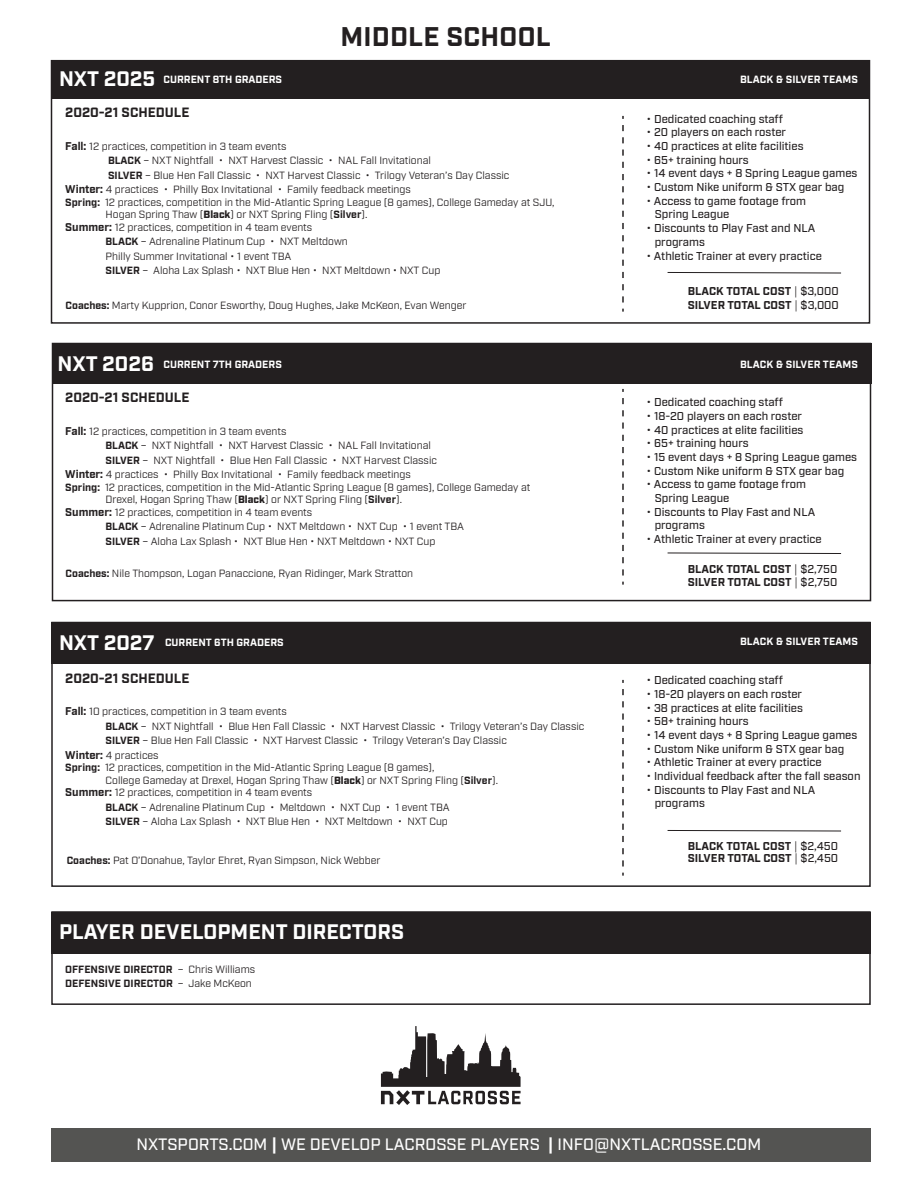
<style>
.page{position:relative;width:918px;height:1188px;background:#fff}
.page>*{position:absolute;margin:0;border:0;box-sizing:border-box;transform-origin:0 0}
.t1{font:700 27px "Industry";letter-spacing:.01em;color:#231f20}
.t2{font:700 21px "Industry";color:#fff}
.t3{font:500 16.5px "Industry";color:#fff}
.t4{font:700 13.5px "Industry";color:#231f20}
.t5{font:500 11.4px/13.6px "Industry";color:#231f20}
.t6{font:700 11.4px/13.5px "Industry";color:#231f20}
.t7{font:10.5px/14.4px "Industry";color:#231f20}
.t8{font:700 10.5px "Industry";color:#fff}
.t9{font:700 10.5px/14.4px "Industry";color:#231f20}
.s1{font-weight:700;font-size:11.25px}
.s2{font-weight:700}
.s3{font-weight:900}
.s4{font-weight:400}
.s5{font-weight:500}
</style>
<div class="page">
<div style="left:52px;top:344px;width:819px;height:40px;background:#231f20"></div>
<div style="left:51px;top:61px;width:817px;height:37px;background:#231f20"></div>
<div style="left:52px;top:1128px;width:819px;height:33px;background:#545452"></div>
<div style="left:51px;top:60px;width:819px;height:264px;border:2px solid #231f20"></div>
<div style="left:51px;top:622px;width:820px;height:42px;background:#231f20"></div>
<div style="left:52px;top:343px;width:819px;height:258px;border:2px solid #231f20"></div>
<div style="left:51px;top:622px;width:820px;height:265px;border:2px solid #231f20"></div>
<svg style="left:667px;top:272px;width:174px;height:2px"></svg>
<svg style="left:622px;top:125px;width:2px;height:187px"></svg>
<svg style="left:667px;top:552px;width:175px;height:2px"></svg>
<svg style="left:667px;top:830px;width:174px;height:2px"></svg>
<svg style="left:622px;top:398px;width:2px;height:187px"></svg>
<svg style="left:622px;top:689px;width:2px;height:187px"></svg>
<svg style="left:381px;top:1026px;width:140px;height:79px"></svg>
<div style="left:51px;top:912px;width:820px;height:42px;background:#231f20"></div>
<div style="left:51px;top:911px;width:820px;height:94px;border:2px solid #231f20"></div>
<h1 class="t1" style="left:341px;top:20px;width:212px">MIDDLE SCHOOL</h1>
<h2 class="t2" style="left:141px;top:66px;width:15px">8</h2>
<h2 class="t2" style="left:59px;top:66px;width:98px">NXT 2025</h2>
<p class="t4" style="left:65px;top:104px;width:126px">2020-21 SCHEDULE</p>
<p class="t7" style="left:65px;top:139px;width:223px"><span class="s1">Fall:</span> 12 practices, competition in 3 team events</p>
<p class="t7" style="left:108px;top:154px;width:324px"><span class="s2">BLACK</span> – NXT Nightfall • NXT Harvest Classic • NAL Fall Invitational</p>
<p class="t7" style="left:108px;top:168px;width:403px"><span class="s2">SILVER</span> – Blue Hen Fall Classic • NXT Harvest Classic • Trilogy Veteran’s Day Classic</p>
<p class="t7" style="left:65px;top:182px;width:347px"><span class="s1">Winter:</span> 4 practices • Philly Box Invitational • Family feedback meetings</p>
<p class="t7" style="left:65px;top:195px;width:491px"><span class="s2">Spring:</span> 12 practices, competition in the Mid-Atlantic Spring League (8 games), College Gameday at SJU,</p>
<p class="t7" style="left:106px;top:208px;width:263px">Hogan Spring Thaw (<span class="s3">Black</span>) or NXT Spring Fling (<span class="s2">Silver</span>).</p>
<p class="t7" style="left:65px;top:220px;width:248px"><span class="s1">Summer:</span> 12 practices, competition in 4 team events</p>
<p class="t7" style="left:106px;top:235px;width:336px"><span class="s2">BLACK</span> – Adrenaline Platinum Cup • NXT Meltdown<br>Philly Summer Invitational • 1 event TBA<br><span class="s2">SILVER</span> – Aloha Lax Splash • NXT Blue Hen • NXT Meltdown • NXT Cup</p>
<p class="t8" style="left:740px;top:73px;width:119px">BLACK &amp; SILVER TEAMS</p>
<p class="t8" style="left:164px;top:73px;width:120px">CURRENT 8TH GRADERS</p>
<p class="t5" style="left:647px;top:112px;width:138px">• Dedicated coaching staff</p>
<p class="t5" style="left:647px;top:126px;width:141px">• 20 players on each roster</p>
<p class="t5" style="left:647px;top:140px;width:159px">• 40 practices at elite facilities</p>
<p class="t5" style="left:647px;top:153px;width:104px">• 65+ training hours</p>
<p class="t5" style="left:647px;top:167px;width:212px">• 14 event days + 8 Spring League games</p>
<p class="t5" style="left:647px;top:181px;width:199px">• Custom Nike uniform &amp; STX gear bag</p>
<p class="t5" style="left:655px;top:194px;width:153px;text-indent:-8px">• Access to game footage from<br>Spring League</p>
<p class="t5" style="left:655px;top:222px;width:162px;text-indent:-8px">• Discounts to Play Fast and NLA programs</p>
<p class="t5" style="left:647px;top:249px;width:177px">• Athletic Trainer at every practice</p>
<p class="t6" style="left:688px;top:285px;width:152px">BLACK TOTAL COST <span class="s4">|</span> <span class="s5">$3,000</span></p>
<p class="t7" style="left:66px;top:299px;width:402px"><span class="s2">Coaches:</span> Marty Kupprion, Conor Esworthy, Doug Hughes, Jake McKeon, Evan Wenger</p>
<p class="t6" style="left:688px;top:299px;width:153px">SILVER TOTAL COST <span class="s4">|</span> <span class="s5">$3,000</span></p>
<h2 class="t2" style="left:58px;top:351px;width:98px">NXT 2026</h2>
<p class="t8" style="left:164px;top:358px;width:120px">CURRENT 7TH GRADERS</p>
<p class="t8" style="left:740px;top:358px;width:119px">BLACK &amp; SILVER TEAMS</p>
<p class="t4" style="left:65px;top:389px;width:126px">2020-21 SCHEDULE</p>
<p class="t7" style="left:65px;top:424px;width:223px"><span class="s1">Fall:</span> 12 practices, competition in 3 team events</p>
<p class="t7" style="left:106px;top:439px;width:327px"><span class="s2">BLACK</span> – NXT Nightfall • NXT Harvest Classic • NAL Fall Invitational</p>
<p class="t7" style="left:106px;top:453px;width:333px"><span class="s2">SILVER</span> – NXT Nightfall • Blue Hen Fall Classic • NXT Harvest Classic</p>
<p class="t7" style="left:65px;top:467px;width:347px"><span class="s1">Winter:</span> 4 practices • Philly Box Invitational • Family feedback meetings</p>
<p class="t7" style="left:65px;top:480px;width:467px"><span class="s2">Spring:</span> 12 practices, competition in the Mid-Atlantic Spring League (8 games), College Gameday at</p>
<p class="t7" style="left:106px;top:493px;width:298px">Drexel, Hogan Spring Thaw (<span class="s3">Black</span>) or NXT Spring Fling (<span class="s2">Silver</span>).</p>
<p class="t7" style="left:65px;top:505px;width:248px"><span class="s1">Summer:</span> 12 practices, competition in 4 team events</p>
<p class="t7" style="left:106px;top:520px;width:360px"><span class="s2">BLACK</span> – Adrenaline Platinum Cup • NXT Meltdown • NXT Cup • 1 event TBA<br><span class="s2">SILVER</span> – Aloha Lax Splash • NXT Blue Hen • NXT Meltdown • NXT Cup</p>
<p class="t7" style="left:66px;top:567px;width:349px"><span class="s2">Coaches:</span> Nile Thompson, Logan Panaccione, Ryan Ridinger, Mark Stratton</p>
<p class="t5" style="left:646px;top:396px;width:138px">• Dedicated coaching staff</p>
<p class="t5" style="left:646px;top:410px;width:157px">• 18-20 players on each roster</p>
<p class="t5" style="left:646px;top:423px;width:159px">• 40 practices at elite facilities</p>
<p class="t5" style="left:646px;top:437px;width:104px">• 65+ training hours</p>
<p class="t5" style="left:646px;top:451px;width:212px">• 15 event days + 8 Spring League games</p>
<p class="t5" style="left:646px;top:464px;width:199px">• Custom Nike uniform &amp; STX gear bag</p>
<p class="t5" style="left:655px;top:478px;width:153px;text-indent:-8px">• Access to game footage from<br>Spring League</p>
<p class="t5" style="left:655px;top:505px;width:162px;text-indent:-8px">• Discounts to Play Fast and NLA programs</p>
<p class="t5" style="left:646px;top:533px;width:177px">• Athletic Trainer at every practice</p>
<p class="t6" style="left:688px;top:563px;width:151px">BLACK TOTAL COST <span class="s4">|</span> <span class="s5">$2,750<br></span>SILVER TOTAL COST <span class="s4">|</span> <span class="s5">$2,750</span></p>
<h2 class="t2" style="left:59px;top:630px;width:97px">NXT 2027</h2>
<p class="t8" style="left:165px;top:636px;width:120px">CURRENT 6TH GRADERS</p>
<p class="t8" style="left:740px;top:635px;width:119px">BLACK &amp; SILVER TEAMS</p>
<p class="t4" style="left:65px;top:670px;width:126px">2020-21 SCHEDULE</p>
<p class="t7" style="left:65px;top:705px;width:223px"><span class="s1">Fall:</span> 10 practices, competition in 3 team events</p>
<p class="t7" style="left:106px;top:719px;width:480px"><span class="s2">BLACK</span> – NXT Nightfall • Blue Hen Fall Classic • NXT Harvest Classic • Trilogy Veteran’s Day Classic</p>
<p class="t7" style="left:106px;top:733px;width:403px"><span class="s2">SILVER</span> – Blue Hen Fall Classic • NXT Harvest Classic • Trilogy Veteran’s Day Classic</p>
<p class="t7" style="left:65px;top:748px;width:95px"><span class="s1">Winter:</span> 4 practices</p>
<p class="t7" style="left:65px;top:760px;width:371px"><span class="s2">Spring:</span> 12 practices, competition in the Mid-Atlantic Spring League (8 games),</p>
<p class="t7" style="left:106px;top:773px;width:394px">College Gameday at Drexel, Hogan Spring Thaw (<span class="s3">Black</span>) or NXT Spring Fling (<span class="s2">Silver</span>).</p>
<p class="t7" style="left:65px;top:786px;width:248px"><span class="s1">Summer:</span> 12 practices, competition in 4 team events</p>
<p class="t7" style="left:106px;top:800px;width:346px"><span class="s2">BLACK</span> – Adrenaline Platinum Cup • Meltdown • NXT Cup • 1 event TBA<br><span class="s2">SILVER</span> – Aloha Lax Splash • NXT Blue Hen • NXT Meltdown • NXT Cup</p>
<p class="t7" style="left:67px;top:854px;width:315px"><span class="s2">Coaches:</span> Pat O’Donahue, Taylor Ehret, Ryan Simpson, Nick Webber</p>
<p class="t5" style="left:646px;top:674px;width:138px">• Dedicated coaching staff</p>
<p class="t5" style="left:646px;top:688px;width:157px">• 18-20 players on each roster</p>
<p class="t5" style="left:646px;top:701px;width:158px">• 38 practices at elite facilities</p>
<p class="t5" style="left:646px;top:715px;width:104px">• 58+ training hours</p>
<p class="t5" style="left:646px;top:729px;width:212px">• 14 event days + 8 Spring League games</p>
<p class="t5" style="left:646px;top:742px;width:199px">• Custom Nike uniform &amp; STX gear bag</p>
<p class="t5" style="left:646px;top:756px;width:177px">• Athletic Trainer at every practice</p>
<p class="t5" style="left:646px;top:770px;width:215px">• Individual feedback after the fall season</p>
<p class="t5" style="left:655px;top:783px;width:162px;text-indent:-8px">• Discounts to Play Fast and NLA programs</p>
<p class="t6" style="left:688px;top:841px;width:152px;line-height:12px">BLACK TOTAL COST <span class="s4">|</span> <span class="s5">$2,450<br></span>SILVER TOTAL COST <span class="s4">|</span> <span class="s5">$2,450</span></p>
<h2 class="t2" style="left:59px;top:919px;width:347px">PLAYER DEVELOPMENT DIRECTORS</h2>
<p class="t9" style="left:65px;top:963px;width:191px">OFFENSIVE DIRECTOR <span class="s4">– Chris Williams<br></span>DEFENSIVE DIRECTOR <span class="s4">– Jake McKeon</span></p>
<h3 class="t3" style="left:136px;top:1134px;width:626px">NXTSPORTS.COM <span class="s2">|</span> WE DEVELOP LACROSSE PLAYERS <span class="s2">|</span> INFO@NXTLACROSSE.COM</h3>
</div>
